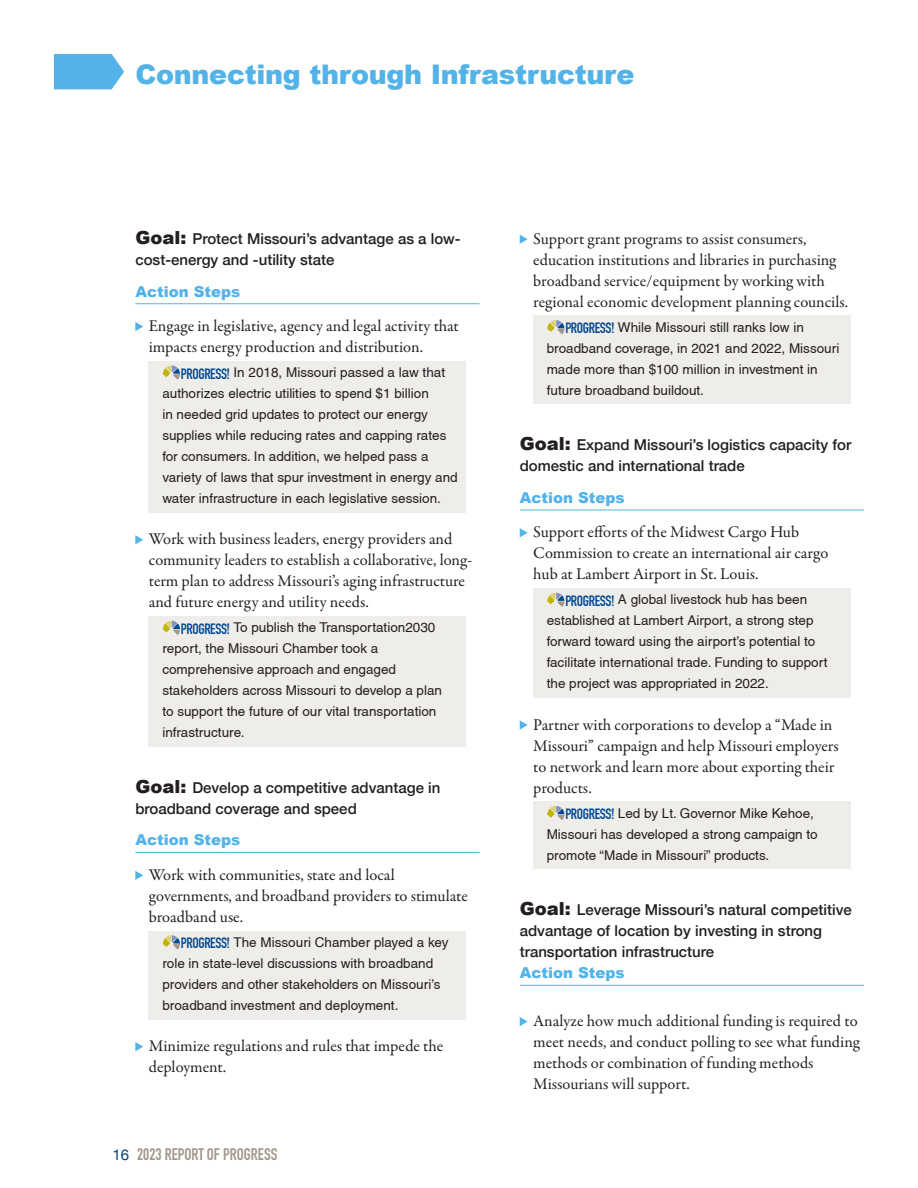
<style>
.page{position:relative;width:918px;height:1188px;background:#fff}
.page>*{position:absolute;margin:0;border:0;box-sizing:border-box;transform-origin:0 0}
.driver_title{font:900 27px "Arial";letter-spacing:-.01em;color:#53b3e8}
.driver-action_bullet{font:16.5px/21px "Garamond Premr Pro";color:#231f20}
.t1{font:700 16.5px "DIN Condensed";color:#a19689}
.driver-goal{font:500 15px/21px "Helvetica Neue";color:#231f20}
.drive-action_setps{font:900 15px "Arial";color:#53b3e8}
.drivers-progress_poi{font:condensed 13.5px/21px "Helvetica";color:#231f20}
.s1{font-family:"Arial";font-weight:900;font-size:18px}
.s2{font-family:"DIN Condensed";font-weight:700;font-stretch:normal;font-size:14.85px;color:#014990}
.s3{font-family:"Helvetica Neue";font-weight:400;font-size:15px;color:#00447b}
</style>
<div class="page">
<hr style="left:135px;top:303px;width:345px;height:1px;background:#53b3e8">
<div style="left:149px;top:361px;width:317px;height:152px;background:#efedea"></div>
<div style="left:149px;top:616px;width:317px;height:131px;background:#efedea"></div>
<hr style="left:135px;top:852px;width:345px;height:1px;background:#53b3e8">
<div style="left:149px;top:931px;width:317px;height:89px;background:#efedea"></div>
<svg style="left:135px;top:322px;width:8px;height:9px"></svg>
<svg style="left:162px;top:365px;width:18px;height:15px"></svg>
<svg style="left:135px;top:535px;width:8px;height:9px"></svg>
<svg style="left:162px;top:621px;width:18px;height:14px"></svg>
<svg style="left:135px;top:871px;width:8px;height:9px"></svg>
<svg style="left:162px;top:935px;width:18px;height:15px"></svg>
<svg style="left:135px;top:1042px;width:8px;height:9px"></svg>
<div style="left:533px;top:315px;width:317px;height:89px;background:#efedea"></div>
<hr style="left:520px;top:510px;width:344px;height:1px;background:#53b3e8">
<div style="left:533px;top:588px;width:317px;height:110px;background:#efedea"></div>
<div style="left:533px;top:801px;width:317px;height:68px;background:#efedea"></div>
<hr style="left:520px;top:985px;width:344px;height:1px;background:#53b3e8">
<svg style="left:520px;top:235px;width:8px;height:9px"></svg>
<svg style="left:547px;top:320px;width:17px;height:14px"></svg>
<svg style="left:520px;top:528px;width:8px;height:9px"></svg>
<svg style="left:547px;top:593px;width:17px;height:14px"></svg>
<svg style="left:520px;top:720px;width:8px;height:10px"></svg>
<svg style="left:547px;top:806px;width:17px;height:14px"></svg>
<svg style="left:520px;top:1017px;width:8px;height:9px"></svg>
<svg style="left:54px;top:54px;width:70px;height:35px;background:#61b9e9"></svg>
<p class="driver_title" style="left:135px;top:55px;width:501px">Connecting through Infrastructure</p>
<p class="driver-goal" style="left:135px;top:227px;width:327px"><span class="s1">Goal:</span> Protect Missouri’s advantage as a low&shy;cost-energy and -utility state</p>
<p class="drive-action_setps" style="left:135px;top:280px;width:107px">Action Steps</p>
<p class="driver-action_bullet" style="left:149px;top:316px;width:311px">Engage in legislative, agency and legal activity that impacts energy production and distribution.</p>
<p class="drivers-progress_poi" style="left:181px;top:362px;width:266px"><span class="s2">PROGRESS!</span> In 2018, Missouri passed a law that</p>
<p class="drivers-progress_poi" style="left:162px;top:383px;width:297px">authorizes electric utilities to spend $1 billion<br>in needed grid updates to protect our energy supplies while reducing rates and capping rates for consumers. In addition, we helped pass a variety of laws that spur investment in energy and water infrastructure in each legislative session.</p>
<p class="driver-action_bullet" style="left:149px;top:529px;width:325px">Work with business leaders, energy providers and community leaders to establish a collaborative, long&shy;term plan to address Missouri’s aging infrastructure and future energy and utility needs.</p>
<p class="drivers-progress_poi" style="left:181px;top:617px;width:256px"><span class="s2">PROGRESS!</span> To publish the Transportation2030</p>
<p class="drivers-progress_poi" style="left:162px;top:638px;width:281px">report, the Missouri Chamber took a comprehensive approach and engaged stakeholders across Missouri to develop a plan to support the future of our vital transportation infrastructure.</p>
<p class="driver-goal" style="left:135px;top:776px;width:307px"><span class="s1">Goal:</span> Develop a competitive advantage in broadband coverage and speed</p>
<p class="drive-action_setps" style="left:135px;top:829px;width:107px">Action Steps</p>
<p class="driver-action_bullet" style="left:149px;top:865px;width:321px">Work with communities, state and local governments, and broadband providers to stimulate broadband use.</p>
<p class="drivers-progress_poi" style="left:181px;top:932px;width:269px"><span class="s2">PROGRESS!</span> The Missouri Chamber played a key</p>
<p class="drivers-progress_poi" style="left:162px;top:953px;width:280px">role in state-level discussions with broadband providers and other stakeholders on Missouri’s broadband investment and deployment.</p>
<p class="driver-action_bullet" style="left:149px;top:1036px;width:296px">Minimize regulations and rules that impede the deployment.</p>
<p class="t1" style="left:113px;top:1144px;width:166px"><span class="s3">16</span> 2023 REPORT OF PROGRESS</p>
<p class="driver-action_bullet" style="left:533px;top:229px;width:317px">Support grant programs to assist consumers, education institutions and libraries in purchasing broadband service/equipment by working with regional economic development planning councils.</p>
<p class="drivers-progress_poi" style="left:565px;top:317px;width:240px"><span class="s2">PROGRESS!</span> While Missouri still ranks low in</p>
<p class="drivers-progress_poi" style="left:547px;top:338px;width:294px">broadband coverage, in 2021 and 2022, Missouri made more than $100 million in investment in future broadband buildout.</p>
<p class="driver-goal" style="left:520px;top:433px;width:333px"><span class="s1">Goal:</span> Expand Missouri’s logistics capacity for domestic and international trade</p>
<p class="drive-action_setps" style="left:520px;top:487px;width:106px">Action Steps</p>
<p class="driver-action_bullet" style="left:533px;top:522px;width:297px">Support efforts of the Midwest Cargo Hub<br>Commission to create an international air cargo hub at Lambert Airport in St. Louis.</p>
<p class="drivers-progress_poi" style="left:565px;top:589px;width:243px"><span class="s2">PROGRESS!</span> A global livestock hub has been</p>
<p class="drivers-progress_poi" style="left:547px;top:610px;width:282px">established at Lambert Airport, a strong step forward toward using the airport’s potential to facilitate international trade. Funding to support the project was appropriated in 2022.</p>
<p class="driver-action_bullet" style="left:533px;top:714px;width:307px">Partner with corporations to develop a “Made in Missouri” campaign and help Missouri employers to network and learn more about exporting their products.</p>
<p class="drivers-progress_poi" style="left:565px;top:802px;width:250px"><span class="s2">PROGRESS!</span> Led by Lt. Governor Mike Kehoe,</p>
<p class="drivers-progress_poi" style="left:547px;top:823px;width:273px">Missouri has developed a strong campaign to promote “Made in Missouri” products.</p>
<p class="driver-goal" style="left:520px;top:898px;width:334px"><span class="s1">Goal:</span> Leverage Missouri’s natural competitive advantage of location by investing in strong transportation infrastructure</p>
<p class="drive-action_setps" style="left:520px;top:962px;width:106px">Action Steps</p>
<p class="driver-action_bullet" style="left:533px;top:1011px;width:328px">Analyze how much additional funding is required to meet needs, and conduct polling to see what funding methods or combination of funding methods Missourians will support.</p>
</div>
